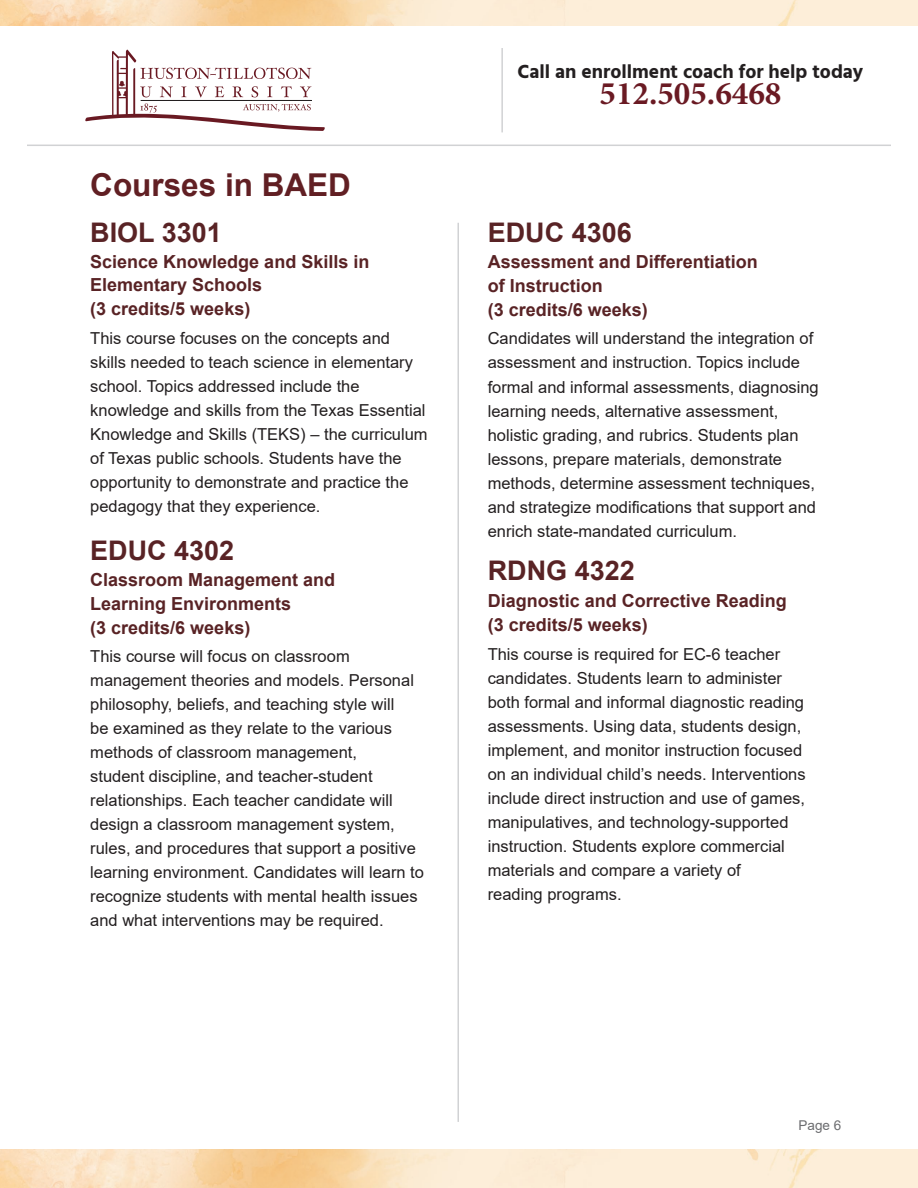
<style>
.page{position:relative;width:918px;height:1188px;background:#fff}
.page>*{position:absolute;margin:0;border:0;box-sizing:border-box;transform-origin:0 0}
.t1{font:700 33px "Minion Pro";color:#6a1a23}
.t2{font:700 31.5px "Arial";color:#611f23}
.t3{font:700 27px "Arial";color:#592325}
.t4{font:700 19.5px "Hind Siliguri";color:#231f20}
.t5{font:700 18px/24px "Arial";color:#592325}
.t6{font:16.5px/24px "Arial";color:#231f20}
.t7{font:13.5px "Arial";color:#6c6d70}
</style>
<div class="page">
<svg style="left:85px;top:50px;width:240px;height:81px"></svg>
<hr style="left:501px;top:48px;width:2px;height:84px;background:#d1d2d4">
<hr style="left:27px;top:145px;width:864px;height:1px;background:#d1d2d4">
<hr style="left:458px;top:223px;width:1px;height:899px;background:#d1d2d4">
<img style="left:0;top:0;width:918px;height:26px">
<img style="left:0;top:1150px;width:918px;height:38px">
<p class="t2" style="left:90px;top:164px;width:262px">Courses in BAED</p>
<p class="t3" style="left:90px;top:215px;width:133px">BIOL 3301</p>
<p class="t5" style="left:90px;top:251px;width:281px;line-height:23.2px">Science Knowledge and Skills in<br>Elementary Schools<br>(3 credits/5 weeks)</p>
<p class="t6" style="left:90px;top:326px;width:339px">This course focuses on the concepts and skills needed to teach science in elementary school. Topics addressed include the knowledge and skills from the Texas Essential Knowledge and Skills (TEKS) – the curriculum of Texas public schools. Students have the opportunity to demonstrate and practice the pedagogy that they experience.</p>
<p class="t3" style="left:90px;top:533px;width:146px">EDUC 4302</p>
<p class="t5" style="left:90px;top:568px;width:247px">Classroom Management and<br>Learning Environments<br>(3 credits/6 weeks)</p>
<p class="t6" style="left:90px;top:644px;width:335px">This course will focus on classroom management theories and models. Personal philosophy, beliefs, and teaching style will<br>be examined as they relate to the various methods of classroom management,<br>student discipline, and teacher-student relationships. Each teacher candidate will design a classroom management system, rules, and procedures that support a positive learning environment. Candidates will learn to recognize students with mental health issues and what interventions may be required.</p>
<p class="t4" style="left:518px;top:56px;width:347px">Call an enrollment coach for help today</p>
<p class="t1" style="left:600px;top:70px;width:183px">512.505.6468</p>
<p class="t3" style="left:488px;top:215px;width:146px">EDUC 4306</p>
<p class="t5" style="left:488px;top:250px;width:272px">Assessment and Differentiation of Instruction<br>(3 credits/6 weeks)</p>
<p class="t6" style="left:488px;top:327px;width:333px">Candidates will understand the integration of assessment and instruction. Topics include formal and informal assessments, diagnosing learning needs, alternative assessment, holistic grading, and rubrics. Students plan lessons, prepare materials, demonstrate methods, determine assessment techniques, and strategize modifications that support and enrich state-mandated curriculum.</p>
<p class="t3" style="left:488px;top:553px;width:149px">RDNG 4322</p>
<p class="t5" style="left:488px;top:590px;width:301px">Diagnostic and Corrective Reading (3 credits/5 weeks)</p>
<p class="t6" style="left:488px;top:642px;width:319px">This course is required for EC-6 teacher candidates. Students learn to administer both formal and informal diagnostic reading assessments. Using data, students design, implement, and monitor instruction focused on an individual child’s needs. Interventions include direct instruction and use of games, manipulatives, and technology-supported instruction. Students explore commercial materials and compare a variety of<br>reading programs.</p>
<p class="t7" style="left:799px;top:1116px;width:44px">Page 6</p>
</div>
